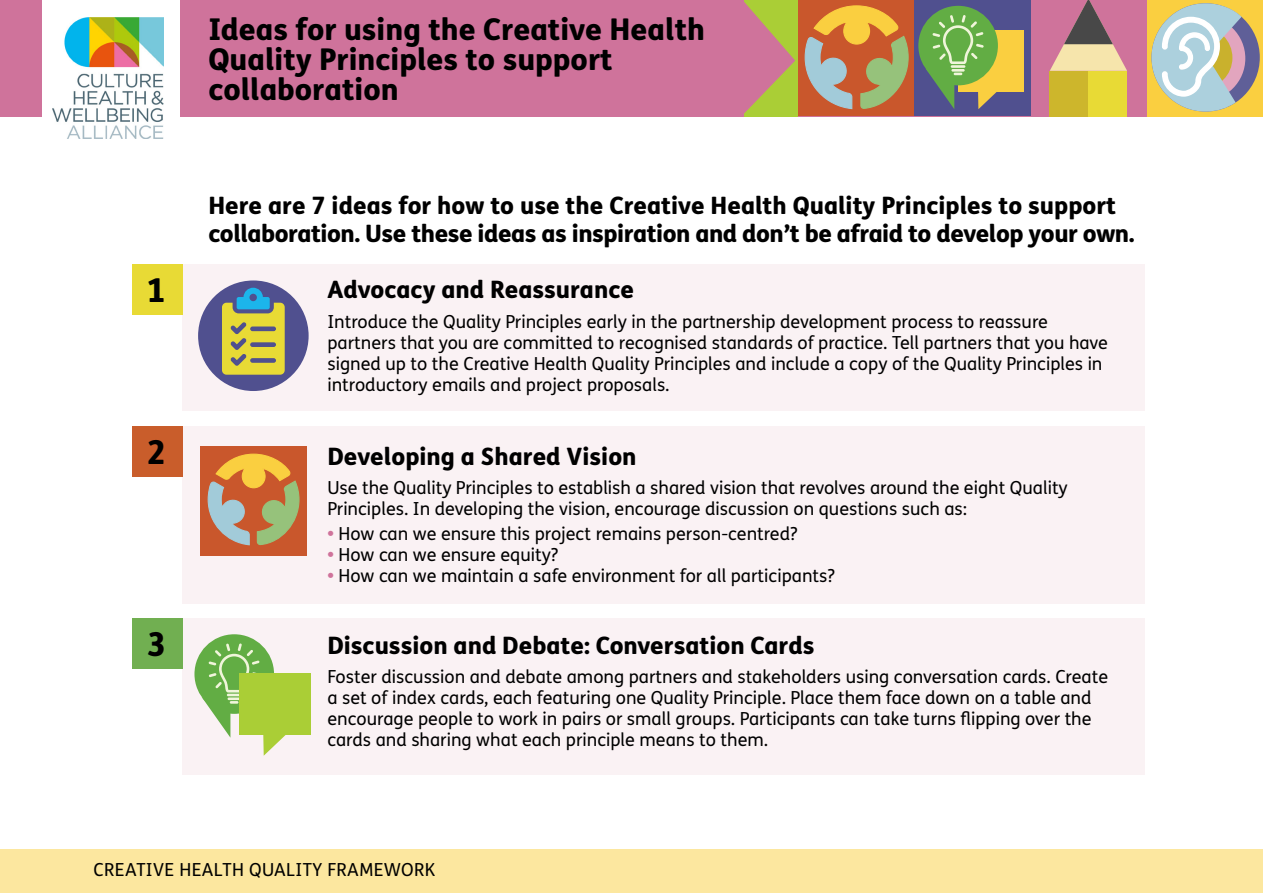
<style>
.page{position:relative;width:1263px;height:893px;background:#fff}
.page>*{position:absolute;margin:0;border:0;box-sizing:border-box;transform-origin:0 0}
.numbering{font:800 33px "FS Me Pro";color:#000}
.section_title{font:800 30px/30px "FS Me Pro";color:#000}
.H2_black{font:800 24px/28.8px "FS Me Pro";letter-spacing:-.02em;color:#000}
.H2_black-2{font:800 24px "FS Me Pro";color:#000}
.bosy_copy{font:18px/21px "FS Me Pro";color:#000}
.bosy_copy-2{font:18px "FS Me Pro";letter-spacing:.02em;color:#000}
.s1{font-weight:800;color:#cf739b}
</style>
<div class="page">
<div style="left:182px;top:618px;width:962px;height:157px;background:#faf2f4"></div>
<div style="left:182px;top:426px;width:962px;height:178px;background:#faf2f4"></div>
<div style="left:182px;top:265px;width:962px;height:146px;background:#faf2f4"></div>
<div style="left:132px;top:265px;width:50px;height:50px;background:#e8da35"></div>
<div style="left:132px;top:426px;width:50px;height:51px;background:#c95d2b"></div>
<div style="left:132px;top:618px;width:50px;height:51px;background:#71af51"></div>
<div style="left:0;top:0;width:1263px;height:116px;background:#cf739b"></div>
<div style="left:798px;top:0;width:116px;height:116px;background:#c9572c"></div>
<div style="left:744px;top:0;width:54px;height:116px;background:#aace36"></div>
<svg style="left:744px;top:2px;width:51px;height:112px"></svg>
<div style="left:914px;top:0;width:116px;height:116px;background:#50508f"></div>
<div style="left:1147px;top:0;width:116px;height:116px;background:#facf40"></div>
<div style="left:43px;top:0;width:137px;height:150px;background:#fff"></div>
<img style="left:52px;top:17px;width:112px;height:122px">
<div style="left:198px;top:280px;width:111px;height:111px;background:#50508f;border-radius:50%"></div>
<div style="left:200px;top:446px;width:106px;height:109px;background:#c9572c"></div>
<div style="left:194px;top:634px;width:80px;height:80px;background:#62ad44;border-radius:50%"></div>
<svg style="left:202px;top:643px;width:85px;height:113px"></svg>
<svg style="left:804px;top:5px;width:105px;height:105px"></svg>
<div style="left:958px;top:30px;width:66px;height:61px;background:#facf40"></div>
<div style="left:918px;top:6px;width:80px;height:79px;background:#62ad44;border-radius:50%"></div>
<svg style="left:925px;top:15px;width:77px;height:94px"></svg>
<div style="left:1050px;top:71px;width:77px;height:46px;background:#e8da35"></div>
<div style="left:1050px;top:71px;width:38px;height:46px;background:#cdb62c"></div>
<svg style="left:1050px;top:0;width:77px;height:71px"></svg>
<svg style="left:1151px;top:3px;width:108px;height:109px"></svg>
<div style="left:0;top:850px;width:1263px;height:43px;background:#fce79f"></div>
<svg style="left:222px;top:288px;width:63px;height:87px"></svg>
<svg style="left:207px;top:453px;width:93px;height:93px"></svg>
<div style="left:239px;top:673px;width:72px;height:61px;background:#aace36"></div>
<h1 class="section_title" style="left:208px;top:12px;width:498px">Ideas for using the Creative Health<br>Quality Principles to support collaboration</h1>
<h2 class="H2_black" style="left:208px;top:189px;width:928px">Here are 7 ideas for how to use the Creative Health Quality Principles to support collaboration. Use these ideas as inspiration and don’t be afraid to develop your own.</h2>
<h2 class="numbering" style="left:146px;top:265px;width:21px">1</h2>
<h2 class="H2_black-2" style="left:327px;top:271px;width:308px">Advocacy and Reassurance</h2>
<p class="bosy_copy" style="left:327px;top:311px;width:782px">Introduce the Quality Principles early in the partnership development process to reassure partners that you are committed to recognised standards of practice. Tell partners that you have signed up to the Creative Health Quality Principles and include a copy of the Quality Principles in introductory emails and project proposals.</p>
<h2 class="numbering" style="left:146px;top:426px;width:21px">2</h2>
<h2 class="H2_black-2" style="left:327px;top:437px;width:311px">Developing a Shared Vision</h2>
<p class="bosy_copy" style="left:327px;top:477px;width:742px">Use the Quality Principles to establish a shared vision that revolves around the eight Quality<br>Principles. In developing the vision, encourage discussion on questions such as:</p>
<p class="bosy_copy" style="left:327px;top:523px;width:472px"><span class="s1">•</span> How can we ensure this project remains person-centred?</p>
<p class="bosy_copy" style="left:327px;top:544px;width:232px"><span class="s1">•</span> How can we ensure equity?</p>
<p class="bosy_copy" style="left:327px;top:565px;width:509px"><span class="s1">•</span> How can we maintain a safe environment for all participants?</p>
<h2 class="numbering" style="left:146px;top:619px;width:21px">3</h2>
<h2 class="H2_black-2" style="left:327px;top:626px;width:489px">Discussion and Debate: Conversation Cards</h2>
<p class="bosy_copy" style="left:327px;top:666px;width:782px">Foster discussion and debate among partners and stakeholders using conversation cards. Create a set of index cards, each featuring one Quality Principle. Place them face down on a table and encourage people to work in pairs or small groups. Participants can take turns flipping over the cards and sharing what each principle means to them.</p>
<p class="bosy_copy-2" style="left:94px;top:857px;width:343px">CREATIVE HEALTH QUALITY FRAMEWORK</p>
</div>
